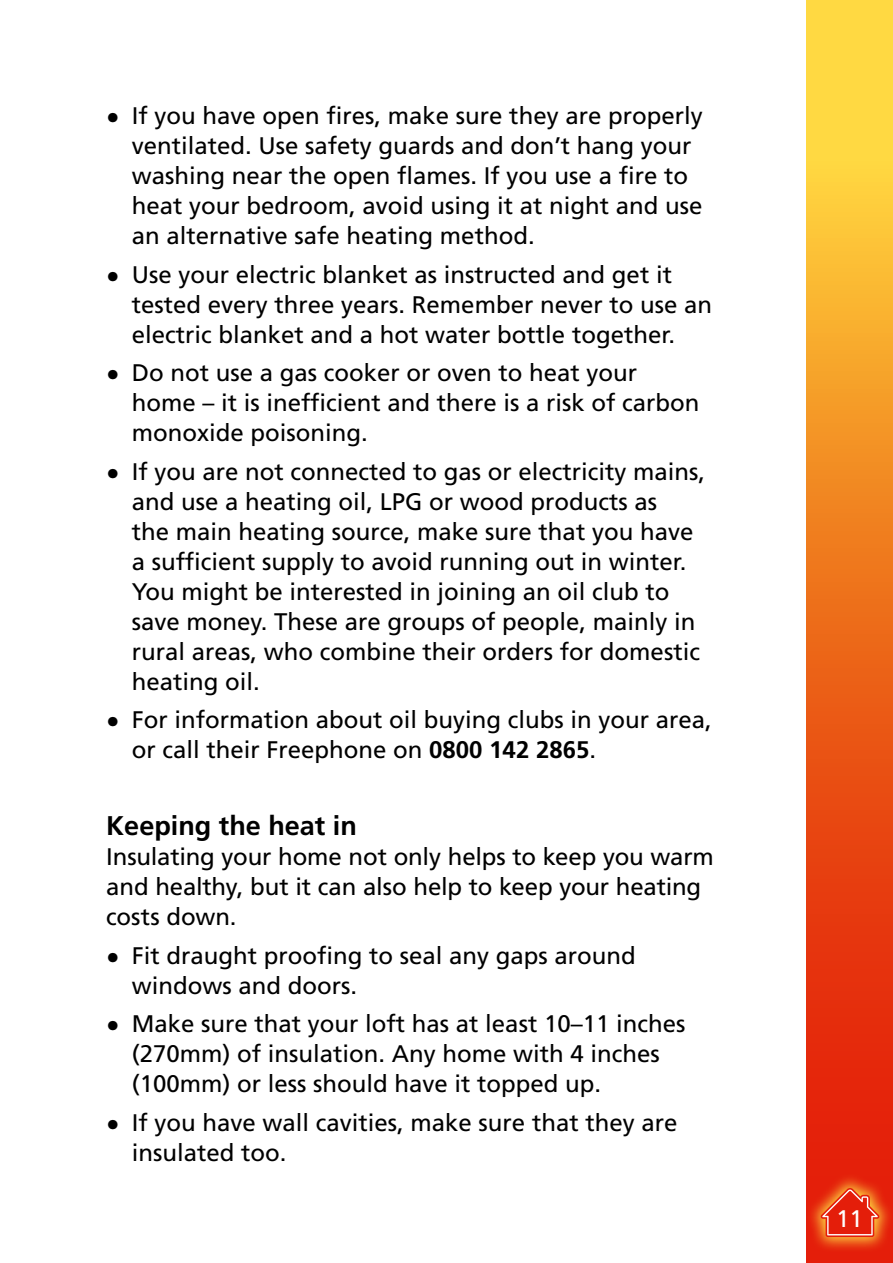
<style>
.page{position:relative;width:893px;height:1263px;background:#fff}
.page>*{position:absolute;margin:0;border:0;box-sizing:border-box;transform-origin:0 0}
.Heading_3{font:700 27px "Frutiger LT Std";color:#000}
.Main{font:24px/30px "Frutiger LT Std";color:#000}
.t1{font:24px "Frutiger LT Std";color:#fff}
.s1{font-size:27px}
.s2{font-weight:700}
</style>
<div class="page">
<svg style="left:806px;top:0;width:87px;height:1263px;background:#f07921"></svg>
<svg style="left:806px;top:1173px;width:87px;height:79px;background:#e6320f"></svg>
<svg style="left:820px;top:1188px;width:59px;height:49px;background:#e94825"></svg>
<p class="Main" style="left:132px;top:101px;width:572px;text-indent:-26px"><span class="s1">•</span> If you have open fires, make sure they are properly ventilated. Use safety guards and don’t hang your washing near the open flames. If you use a fire to heat your bedroom, avoid using it at night and use an alternative safe heating method.</p>
<p class="Main" style="left:132px;top:260px;width:582px;text-indent:-26px"><span class="s1">•</span> Use your electric blanket as instructed and get it tested every three years. Remember never to use an electric blanket and a hot water bottle together.</p>
<p class="Main" style="left:132px;top:358px;width:569px;text-indent:-26px"><span class="s1">•</span> Do not use a gas cooker or oven to heat your home – it is inefficient and there is a risk of carbon monoxide poisoning.</p>
<p class="Main" style="left:132px;top:457px;width:575px;text-indent:-26px"><span class="s1">•</span> If you are not connected to gas or electricity mains, and use a heating oil, LPG or wood products as<br>the main heating source, make sure that you have a sufficient supply to avoid running out in winter.<br>You might be interested in joining an oil club to save money. These are groups of people, mainly in rural areas, who combine their orders for domestic heating oil.</p>
<p class="Main" style="left:132px;top:705px;width:582px;text-indent:-26px"><span class="s1">•</span> For information about oil buying clubs in your area, or call their Freephone on <span class="s2">0800 142 2865</span>.</p>
<p class="Heading_3" style="left:106px;top:810px;width:252px">Keeping the heat in</p>
<p class="Main" style="left:106px;top:842px;width:609px">Insulating your home not only helps to keep you warm and healthy, but it can also help to keep your heating costs down.</p>
<p class="Main" style="left:132px;top:940px;width:506px;text-indent:-26px"><span class="s1">•</span> Fit draught proofing to seal any gaps around windows and doors.</p>
<p class="Main" style="left:132px;top:1009px;width:555px;text-indent:-26px"><span class="s1">•</span> Make sure that your loft has at least 10–11 inches (270mm) of insulation. Any home with 4 inches (100mm) or less should have it topped up.</p>
<p class="Main" style="left:132px;top:1107px;width:547px;text-indent:-26px"><span class="s1">•</span> If you have wall cavities, make sure that they are insulated too.</p>
<p class="t1" style="left:836px;top:1205px;width:28px">11</p>
</div>
